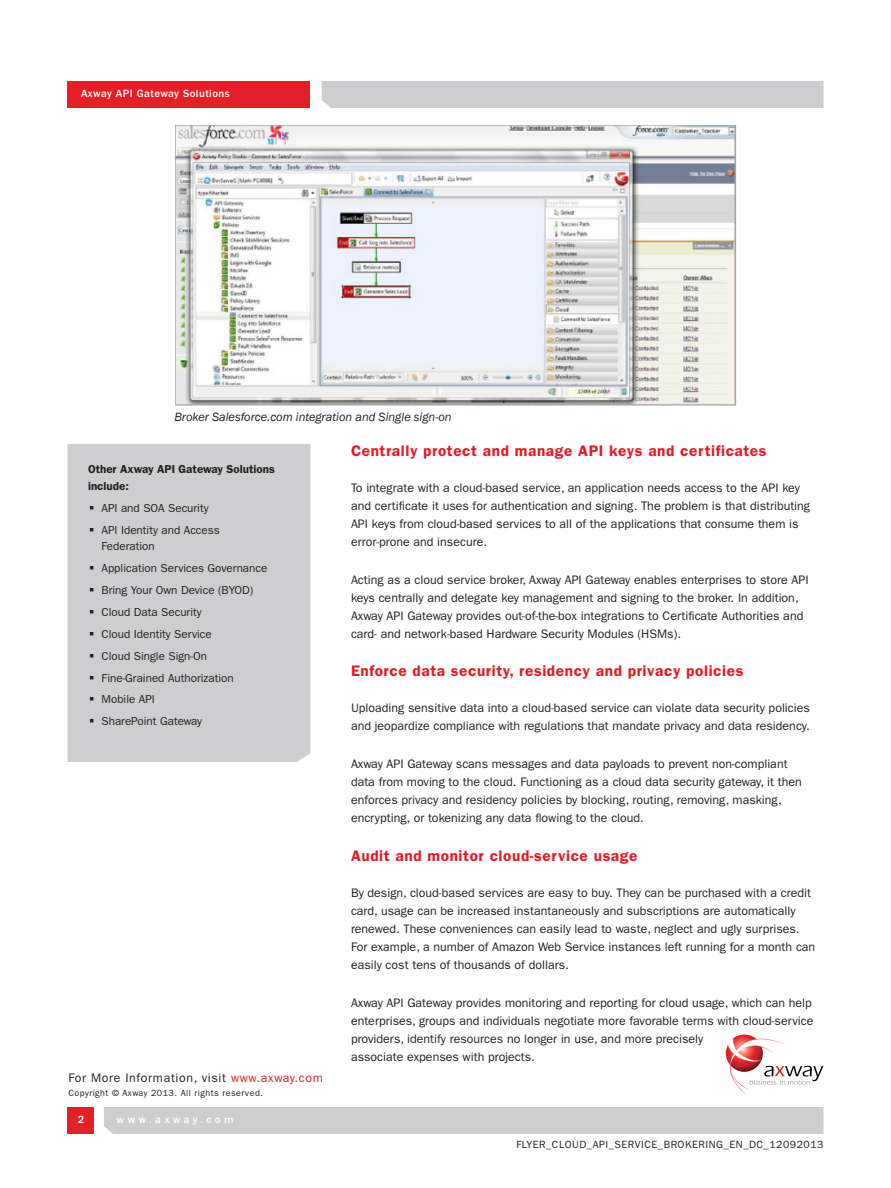
<style>
.page{position:relative;width:891px;height:1188px;background:#fff}
.page>*{position:absolute;margin:0;border:0;box-sizing:border-box;transform-origin:0 0}
.Subhead_117{font:600 15.3px "ITC Franklin Gothic Std";letter-spacing:.04em;color:#e51a23}
.body_copy{font:12.3px/18px "ITC Franklin Gothic Std";color:#231f20}
.body_copy-2{font:italic 12.3px "Franklin Gothic";color:#231f20}
.body_copy-3{font:12.3px "ITC Franklin Gothic Std";letter-spacing:.05em;color:#231f20}
.t1{font:11.7px/16.5px "ITC Franklin Gothic Std";color:#231f20}
.Sidebar_Header{font:600 11.7px/16.5px "ITC Franklin Gothic Std";color:#231f20}
.t2{font:500 10.8px "ITC Franklin Gothic Std";letter-spacing:.04em;color:#fff}
.t3{font:500 10.8px "ITC Franklin Gothic Std";letter-spacing:.32em;color:#fff}
.t4{font:10.5px "ITC Franklin Gothic Std";letter-spacing:.05em;color:#231f20}
.t5{font:9px "ITC Franklin Gothic Std";letter-spacing:.05em;color:#231f20}
.s1{color:#e51a23}
</style>
<div class="page">
<div style="left:68px;top:81px;width:242px;height:27px;background:#e41f25"></div>
<div style="left:322px;top:81px;width:502px;height:27px;background:#ceced0"></div>
<div style="left:104px;top:1107px;width:720px;height:27px;background:#ceced0"></div>
<div style="left:68px;top:1107px;width:26px;height:27px;background:#e41f25"></div>
<svg style="left:726px;top:1035px;width:98px;height:60px"></svg>
<div style="left:68px;top:444px;width:242px;height:318px;background:#ceced0"></div>
<img style="left:176px;top:125px;width:559px;height:279px">
<svg style="left:90px;top:697px;width:3px;height:4px"></svg>
<svg style="left:90px;top:719px;width:3px;height:4px"></svg>
<p class="t2" style="left:81px;top:88px;width:150px">Axway API Gateway Solutions</p>
<p class="body_copy-2" style="left:174px;top:409px;width:279px">Broker Salesforce.com integration and Single sign-on</p>
<p class="Sidebar_Header" style="left:88px;top:461px;width:188px">Other Axway API Gateway Solutions include:</p>
<p class="t1" style="left:102px;top:500px;width:109px">API and SOA Security</p>
<p class="t1" style="left:102px;top:521px;width:120px">API Identity and Access<br>Federation</p>
<p class="t1" style="left:102px;top:560px;width:167px">Application Services Governance</p>
<p class="t1" style="left:102px;top:582px;width:153px">Bring Your Own Device (BYOD)</p>
<p class="t1" style="left:102px;top:604px;width:102px">Cloud Data Security</p>
<p class="t1" style="left:102px;top:626px;width:112px">Cloud Identity Service</p>
<p class="t1" style="left:102px;top:647px;width:107px">Cloud Single Sign-On</p>
<p class="t1" style="left:102px;top:669px;width:134px">Fine-Grained Authorization</p>
<p class="t1" style="left:102px;top:691px;width:55px">Mobile API</p>
<p class="t1" style="left:102px;top:713px;width:102px">SharePoint Gateway</p>
<p class="body_copy-3" style="left:69px;top:1070px;width:256px">For More Information, visit <span class="s1">www.axway.com</span></p>
<p class="t5" style="left:69px;top:1088px;width:196px">Copyright © Axway 2013. All rights reserved.</p>
<p class="t2" style="left:78px;top:1114px;width:8px">2</p>
<p class="t3" style="left:117px;top:1114px;width:119px">www.axway.com</p>
<p class="Subhead_117" style="left:351px;top:441px;width:417px">Centrally protect and manage API keys and certificates</p>
<p class="body_copy" style="left:351px;top:478px;width:461px">To integrate with a cloud-based service, an application needs access to the API key and certificate it uses for authentication and signing. The problem is that distributing API keys from cloud-based services to all of the applications that consume them is error-prone and insecure.</p>
<p class="body_copy" style="left:351px;top:571px;width:459px">Acting as a cloud service broker, Axway API Gateway enables enterprises to store API keys centrally and delegate key management and signing to the broker. In addition, Axway API Gateway provides out-of-the-box integrations to Certificate Authorities and card- and network-based Hardware Security Modules (HSMs).</p>
<p class="Subhead_117" style="left:351px;top:662px;width:394px">Enforce data security, residency and privacy policies</p>
<p class="body_copy" style="left:351px;top:699px;width:460px">Uploading sensitive data into a cloud-based service can violate data security policies and jeopardize compliance with regulations that mandate privacy and data residency.</p>
<p class="body_copy" style="left:351px;top:755px;width:452px">Axway API Gateway scans messages and data payloads to prevent non-compliant data from moving to the cloud. Functioning as a cloud data security gateway, it then enforces privacy and residency policies by blocking, routing, removing, masking, encrypting, or tokenizing any data flowing to the cloud.</p>
<p class="Subhead_117" style="left:351px;top:846px;width:288px">Audit and monitor cloud-service usage</p>
<p class="body_copy" style="left:351px;top:883px;width:466px">By design, cloud-based services are easy to buy. They can be purchased with a credit card, usage can be increased instantaneously and subscriptions are automatically renewed. These conveniences can easily lead to waste, neglect and ugly surprises.<br>For example, a number of Amazon Web Service instances left running for a month can easily cost tens of thousands of dollars.</p>
<p class="body_copy" style="left:351px;top:994px;width:464px">Axway API Gateway provides monitoring and reporting for cloud usage, which can help enterprises, groups and individuals negotiate more favorable terms with cloud-service providers, identify resources no longer in use, and more precisely<br>associate expenses with projects.</p>
<p class="t4" style="left:516px;top:1139px;width:309px">FLYER_CLOUD_API_SERVICE_BROKERING_EN_DC_12092013</p>
</div>
